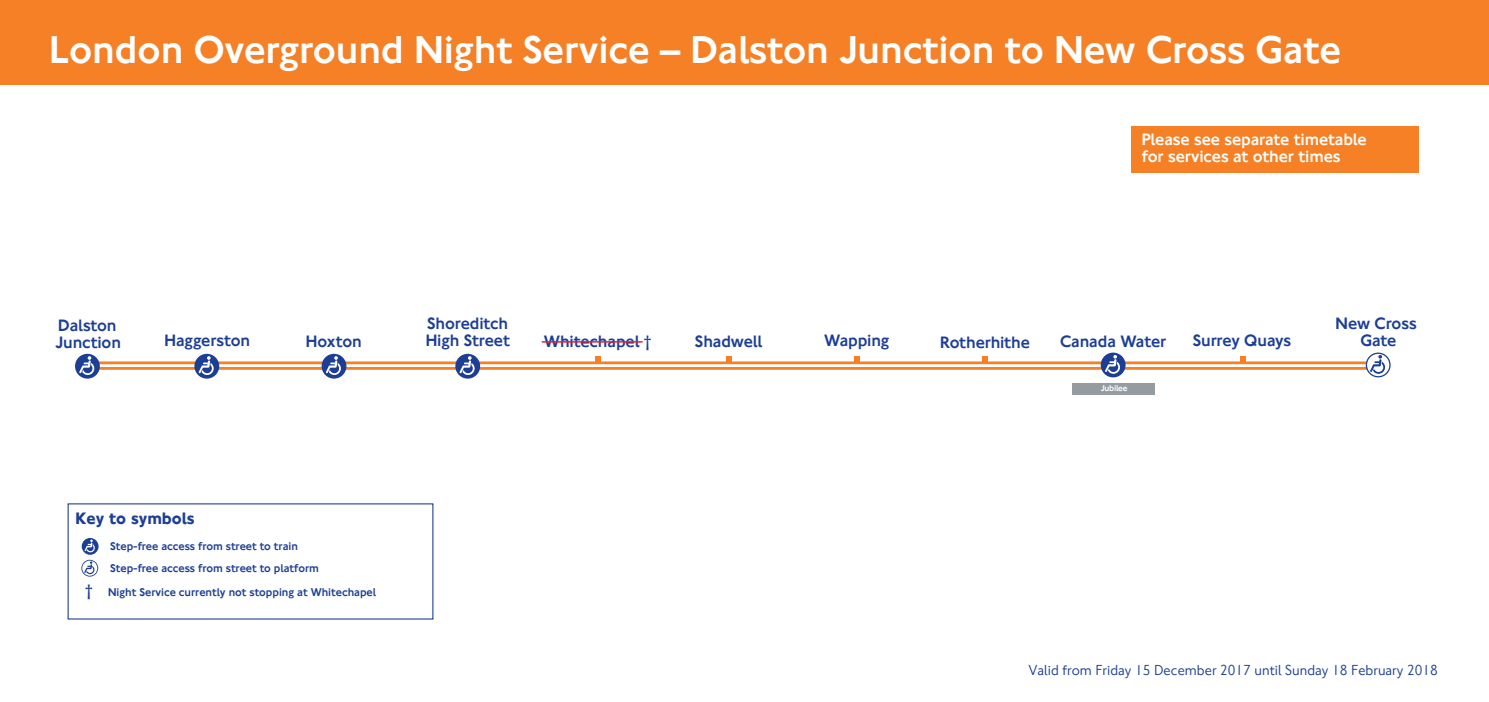
<style>
.page{position:relative;width:1489px;height:702px;background:#fff}
.page>*{position:absolute;margin:0;border:0;box-sizing:border-box;transform-origin:0 0}
.t1{font:500 40px "NJ Font";color:#fff}
.t2{font:500 17px/17px "NJ Font";letter-spacing:-.005em;color:#1c3e94}
.t3{font:500 17px/17px "NJ Font";letter-spacing:-.005em;color:#fff}
.t4{font:700 17px "NJ Font";color:#1c3e94}
.t5{font:15px "NJ Font";color:#1c3e94}
.t6{font:500 11.5px/22.2px "NJ Font";color:#1c3e94}
.t7{font:500 8.75px "NJ Font";letter-spacing:-.02em;color:#fff}
</style>
<div class="page">
<div style="left:0;top:0;width:1488px;height:84px;background:#f58025"></div>
<div style="left:595px;top:356px;width:5px;height:10px;background:#f58025"></div>
<div style="left:1239px;top:356px;width:6px;height:10px;background:#f58025"></div>
<div style="left:854px;top:356px;width:5px;height:10px;background:#f58025"></div>
<div style="left:982px;top:356px;width:5px;height:10px;background:#f58025"></div>
<div style="left:725px;top:356px;width:6px;height:10px;background:#f58025"></div>
<div style="left:92px;top:361px;width:1288px;height:9px;background:#f58025"></div>
<hr style="left:92px;top:364px;width:1289px;height:3px;background:#fff">
<div style="left:75px;top:354px;width:25px;height:24px;background:#1c3e94;border-radius:50%"></div>
<svg style="left:79px;top:356px;width:15px;height:19px"></svg>
<div style="left:194px;top:354px;width:25px;height:24px;background:#1c3e94;border-radius:50%"></div>
<svg style="left:198px;top:356px;width:16px;height:19px"></svg>
<svg style="left:1100px;top:352px;width:25px;height:25px"></svg>
<svg style="left:1104px;top:355px;width:15px;height:19px"></svg>
<div style="left:321px;top:354px;width:25px;height:24px;background:#1c3e94;border-radius:50%"></div>
<svg style="left:325px;top:356px;width:16px;height:19px"></svg>
<div style="left:455px;top:354px;width:25px;height:24px;background:#1c3e94;border-radius:50%"></div>
<svg style="left:459px;top:356px;width:15px;height:19px"></svg>
<svg style="left:1365px;top:352px;width:25px;height:25px"></svg>
<svg style="left:1366px;top:354px;width:23px;height:22px"></svg>
<svg style="left:1369px;top:355px;width:15px;height:19px"></svg>
<hr style="left:541px;top:341px;width:101px;height:1px;background:#ed1b2f">
<div style="left:1072px;top:383px;width:83px;height:11px;background:#949ca1"></div>
<div style="left:1131px;top:127px;width:287px;height:46px;background:#f58025"></div>
<svg style="left:82px;top:538px;width:17px;height:16px"></svg>
<svg style="left:84px;top:539px;width:11px;height:13px"></svg>
<svg style="left:81px;top:559px;width:17px;height:17px"></svg>
<svg style="left:82px;top:560px;width:15px;height:15px"></svg>
<svg style="left:84px;top:561px;width:10px;height:13px"></svg>
<h1 class="t1" style="left:50px;top:25px;width:1292px">London Overground Night Service – Dalston Junction to New Cross Gate</h1>
<p class="t3" style="left:1141px;top:131px;width:226px">Please see separate timetable for services at other times</p>
<p class="t2" style="left:55px;top:317px;width:67px">Dalston<br>Junction</p>
<p class="t2" style="left:164px;top:332px;width:87px">Haggerston</p>
<p class="t2" style="left:306px;top:333px;width:57px">Hoxton</p>
<p class="t4" style="left:76px;top:507px;width:121px">Key to symbols</p>
<p class="t6" style="left:110px;top:535px;width:210px">Step-free access from street to train<br>Step-free access from street to platform</p>
<p class="t2" style="left:85px;top:582px;width:9px">†</p>
<p class="t6" style="left:108px;top:581px;width:269px">Night Service currently not stopping at Whitechapel</p>
<p class="t2" style="left:425px;top:315px;width:86px">Shoreditch<br>High Street</p>
<p class="t2" style="left:544px;top:333px;width:109px">Whitechapel †</p>
<p class="t2" style="left:695px;top:333px;width:69px">Shadwell</p>
<p class="t2" style="left:824px;top:332px;width:67px">Wapping</p>
<p class="t2" style="left:940px;top:334px;width:91px">Rotherhithe</p>
<p class="t2" style="left:1060px;top:333px;width:108px">Canada Water</p>
<p class="t2" style="left:1192px;top:332px;width:100px">Surrey Quays</p>
<p class="t7" style="left:1100px;top:383px;width:28px">Jubilee</p>
<p class="t2" style="left:1335px;top:315px;width:83px;text-align:center">New Cross<br>Gate</p>
<p class="t5" style="left:1028px;top:660px;width:411px">Valid from Friday 15 December 2017 until Sunday 18 February 2018</p>
</div>
